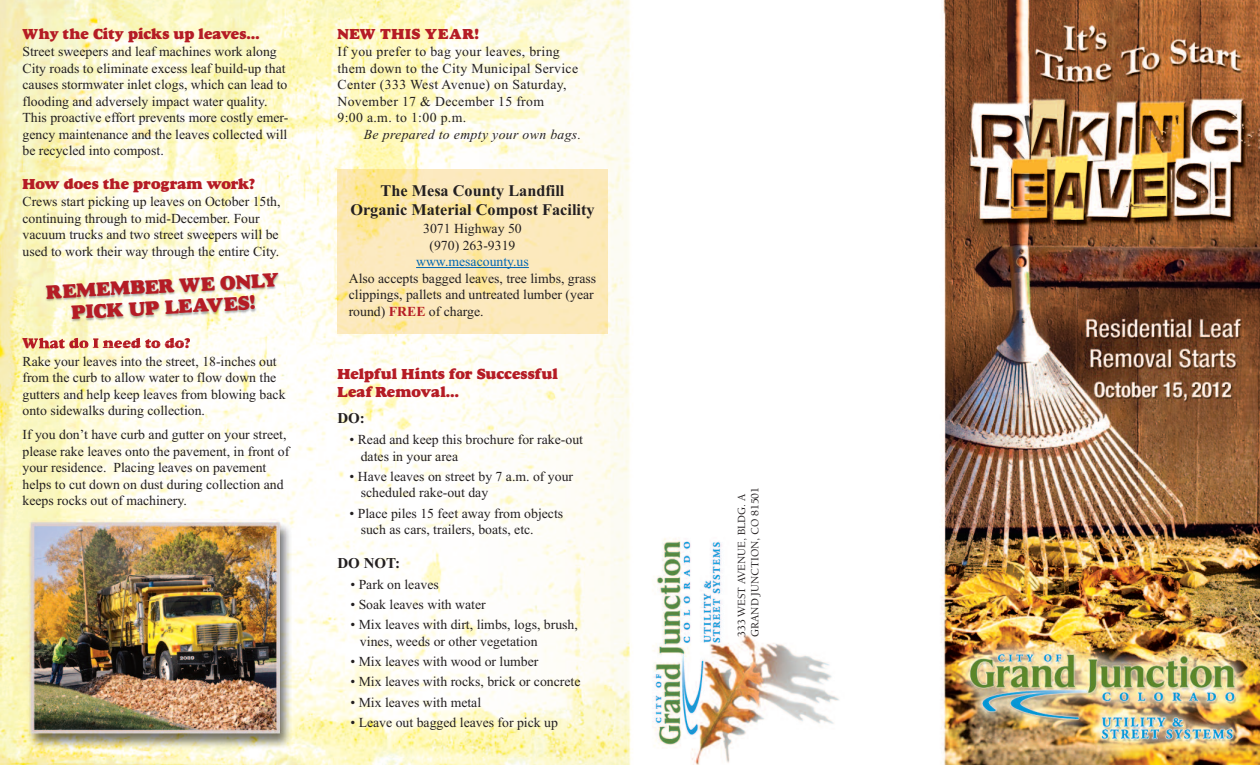
<style>
.page{position:relative;width:1260px;height:765px;background:#fff}
.page>*{position:absolute;margin:0;border:0;box-sizing:border-box;transform-origin:0 0}
.t1{font:20px/21.2px "Goudy Heavyface DTC";color:#b51c25;text-align:center}
.t2{font:700 16.25px/19.5px "Times New Roman";color:#231f20;text-align:center}
.t3{font:15px/18px "Goudy Heavyface DTC";color:#b51c25}
.t4{font:15px "Goudy Heavyface DTC";letter-spacing:.06em;color:#b51c25}
.t5{font:700 15px "Times New Roman";color:#231f20}
.t6{font:13.75px/16.5px "Times New Roman";color:#231f20}
.t7{font:13.75px/16.5px "Times New Roman";letter-spacing:.025em;color:#231f20}
.t8{font:italic 13.75px "Times New Roman";letter-spacing:.025em;color:#231f20}
.t9{font:13.75px "Times New Roman";color:#0166b3}
.t10{font:500 11.25px/13.5px "Berkeley";color:#231f20}
.s1{font-weight:700;color:#b51c25}
</style>
<div class="page">
<img style="left:0;top:0;width:1260px;height:765px">
<img style="left:338px;top:169px;width:270px;height:164px">
<hr style="left:416px;top:267px;width:113px;height:1px;background:#0166b3">
<img style="left:25px;top:259px;width:280px;height:92px">
<img style="left:28px;top:338px;width:60px;height:11px">
<p class="t3" style="left:22px;top:24px;width:239px">Why the City picks up leaves…</p>
<p class="t6" style="left:22px;top:43px;width:267px">Street sweepers and leaf machines work along City roads to eliminate excess leaf build-up that causes stormwater inlet clogs, which can lead to flooding and adversely impact water quality.<br>This proactive effort prevents more costly emer&shy;gency maintenance and the leaves collected will be recycled into compost.</p>
<p class="t3" style="left:22px;top:174px;width:234px">How does the program work?</p>
<p class="t6" style="left:22px;top:193px;width:260px">Crews start picking up leaves on October 15th, continuing through to mid-December. Four vacuum trucks and two street sweepers will be used to work their way through the entire City.</p>
<h1 class="t1" style="left:46px;top:281px;width:234px;rotate:-3deg">REMEMBER WE ONLY<br>PICK UP LEAVES!</h1>
<p class="t3" style="left:22px;top:334px;width:169px">What do I need to do?</p>
<p class="t6" style="left:22px;top:353px;width:265px">Rake your leaves into the street, 18-inches out from the curb to allow water to flow down the gutters and help keep leaves from blowing back onto sidewalks during collection.</p>
<p class="t6" style="left:22px;top:426px;width:268px">If you don’t have curb and gutter on your street, please rake leaves onto the pavement, in front of your residence. Placing leaves on pavement helps to cut down on dust during collection and keeps rocks out of machinery.</p>
<p class="t4" style="left:338px;top:25px;width:143px">NEW THIS YEAR!</p>
<p class="t7" style="left:338px;top:43px;width:242px">If you prefer to bag your leaves, bring them down to the City Municipal Service Center (333 West Avenue) on Saturday, November 17 &amp; December 15 from<br>9:00 a.m. to 1:00 p.m.</p>
<p class="t8" style="left:364px;top:126px;width:219px">Be prepared to empty your own bags.</p>
<p class="t2" style="left:350px;top:180px;width:246px">The Mesa County Landfill<br>Organic Material Compost Facility</p>
<p class="t6" style="left:423px;top:220px;width:100px;text-align:center">3071 Highway 50 (970) 263-9319</p>
<p class="t9" style="left:416px;top:253px;width:114px">www.mesacounty.us</p>
<p class="t6" style="left:349px;top:270px;width:249px">Also accepts bagged leaves, tree limbs, grass clippings, pallets and untreated lumber (year round) <span class="s1">FREE</span> of charge.</p>
<p class="t3" style="left:337px;top:365px;width:222px">Helpful Hints for Successful<br>Leaf Removal…</p>
<p class="t5" style="left:337px;top:409px;width:29px">DO:</p>
<p class="t6" style="left:361px;top:431px;width:224px;text-indent:-11px">• Read and keep this brochure for rake-out dates in your area</p>
<p class="t6" style="left:361px;top:468px;width:214px;text-indent:-11px">• Have leaves on street by 7 a.m. of your scheduled rake-out day</p>
<p class="t6" style="left:361px;top:505px;width:204px;text-indent:-11px">• Place piles 15 feet away from objects such as cars, trailers, boats, etc.</p>
<p class="t5" style="left:338px;top:554px;width:64px">DO NOT:</p>
<p class="t6" style="left:350px;top:576px;width:90px">• Park on leaves</p>
<p class="t6" style="left:350px;top:596px;width:137px">• Soak leaves with water</p>
<p class="t6" style="left:360px;top:616px;width:219px;text-indent:-10px">• Mix leaves with dirt, limbs, logs, brush, vines, weeds or other vegetation</p>
<p class="t6" style="left:350px;top:653px;width:190px">• Mix leaves with wood or lumber</p>
<p class="t6" style="left:350px;top:673px;width:232px">• Mix leaves with rocks, brick or concrete</p>
<p class="t6" style="left:350px;top:694px;width:132px">• Mix leaves with metal</p>
<p class="t6" style="left:350px;top:714px;width:209px">• Leave out bagged leaves for pick up</p>
<p class="t10" style="left:736px;top:637px;width:152px;rotate:-90deg">333 WEST AVENUE, BLDG. A<br>GRAND JUNCTION, CO 81501</p>
</div>
